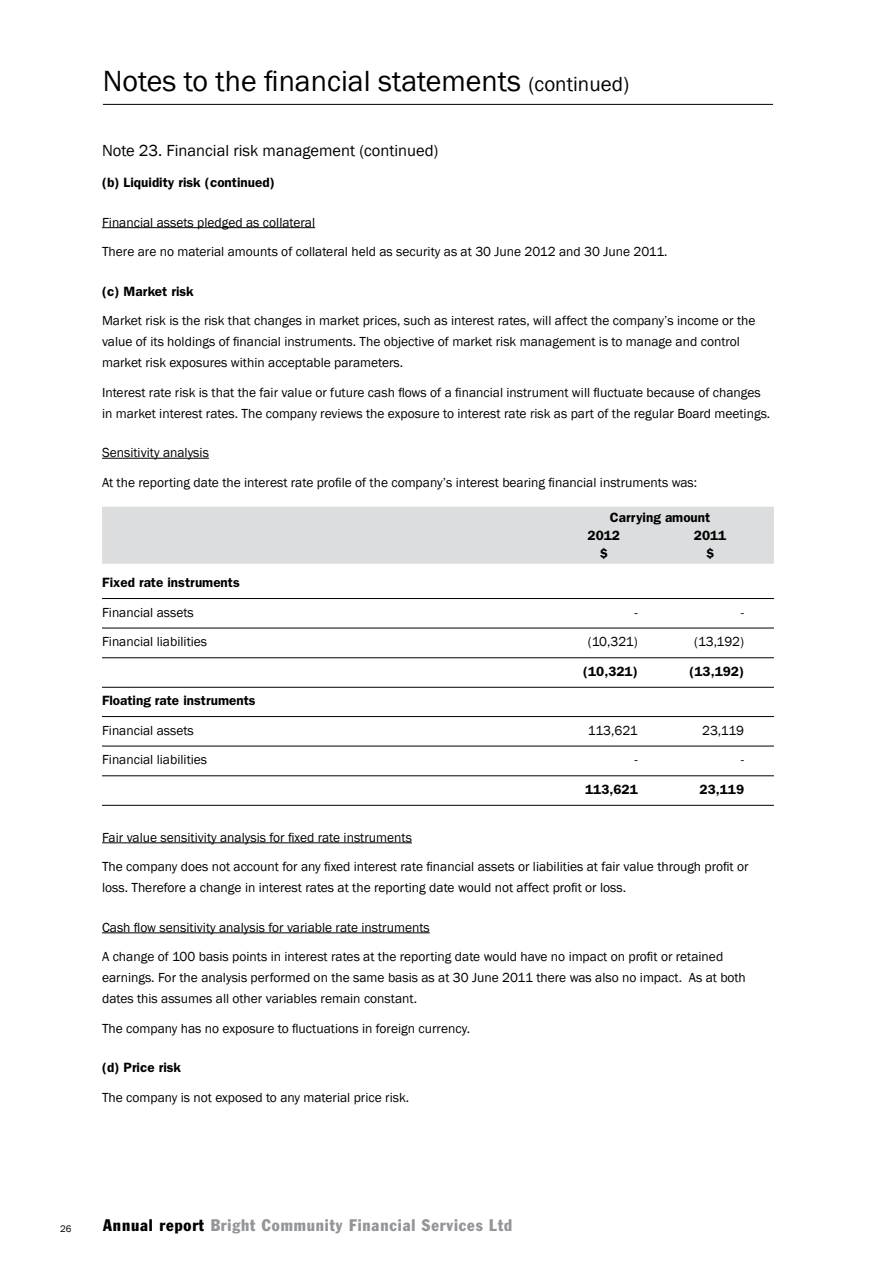
<style>
.page{position:relative;width:893px;height:1263px;background:#fff}
.page>*{position:absolute;margin:0;border:0;box-sizing:border-box;transform-origin:0 0}
.t1{font:30px "Franklin Gothic";color:#000}
.t2{font:condensed 16.5px "Franklin Gothic";letter-spacing:.05em;color:#939598}
.t3{font:16.5px "Franklin Gothic";color:#000}
.t4{font:13.5px/29.5px "Franklin Gothic";color:#000}
.t5{font:600 13.5px/18px "Franklin Gothic";color:#000}
.t6{font:9.75px "Franklin Gothic";color:#000}
.s1{font-size:21px}
.s2{color:#000}
</style>
<div class="page">
<hr style="left:102px;top:227px;width:213px;height:1px;background:#000">
<hr style="left:102px;top:458px;width:107px;height:1px;background:#000">
<div style="left:102px;top:507px;width:672px;height:57px;background:#dcddde"></div>
<hr style="left:102px;top:598px;width:672px;height:1px;background:#000">
<hr style="left:102px;top:628px;width:672px;height:1px;background:#000">
<hr style="left:102px;top:657px;width:672px;height:1px;background:#000">
<hr style="left:102px;top:687px;width:672px;height:1px;background:#000">
<hr style="left:102px;top:716px;width:672px;height:1px;background:#000">
<hr style="left:102px;top:746px;width:672px;height:1px;background:#000">
<hr style="left:102px;top:775px;width:672px;height:1px;background:#000">
<hr style="left:102px;top:805px;width:672px;height:1px;background:#000">
<hr style="left:102px;top:842px;width:310px;height:1px;background:#000">
<hr style="left:102px;top:932px;width:328px;height:1px;background:#000">
<hr style="left:103px;top:104px;width:670px;height:1px;background:#000">
<h1 class="t1" style="left:103px;top:63px;width:528px">Notes to the financial statements <span class="s1">(continued)</span></h1>
<p class="t3" style="left:102px;top:140px;width:338px">Note 23. Financial risk management (continued)</p>
<p class="t5" style="left:102px;top:174px;width:174px">(b) Liquidity risk (continued)</p>
<p class="t4" style="left:102px;top:208px;width:567px">Financial assets pledged as collateral<br>There are no material amounts of collateral held as security as at 30 June 2012 and 30 June 2011.</p>
<p class="t5" style="left:102px;top:282px;width:93px">(c) Market risk</p>
<p class="t4" style="left:102px;top:310px;width:655px;line-height:21px">Market risk is the risk that changes in market prices, such as interest rates, will affect the company’s income or the value of its holdings of financial instruments. The objective of market risk management is to manage and control market risk exposures within acceptable parameters.</p>
<p class="t4" style="left:102px;top:382px;width:670px;line-height:21px">Interest rate risk is that the fair value or future cash flows of a financial instrument will fluctuate because of changes in market interest rates. The company reviews the exposure to interest rate risk as part of the regular Board meetings.</p>
<p class="t4" style="left:102px;top:438px;width:597px">Sensitivity analysis<br>At the reporting date the interest rate profile of the company’s interest bearing financial instruments was:</p>
<p class="t5" style="left:588px;top:508px;width:124px;text-indent:22px">Carrying amount<br>2012</p>
<p class="t5" style="left:694px;top:526px;width:34px">2011</p>
<p class="t5" style="left:600px;top:544px;width:10px">$</p>
<p class="t5" style="left:706px;top:544px;width:10px">$</p>
<p class="t5" style="left:102px;top:574px;width:139px">Fixed rate instruments</p>
<p class="t4" style="left:102px;top:598px;width:93px">Financial assets</p>
<p class="t4" style="left:634px;top:598px;width:5px">-</p>
<p class="t4" style="left:741px;top:598px;width:5px">-</p>
<p class="t4" style="left:102px;top:627px;width:107px">Financial liabilities</p>
<p class="t4" style="left:588px;top:627px;width:51px">(10,321)</p>
<p class="t4" style="left:694px;top:627px;width:52px">(13,192)</p>
<p class="t5" style="left:583px;top:662px;width:56px">(10,321)</p>
<p class="t5" style="left:689px;top:662px;width:56px">(13,192)</p>
<p class="t5" style="left:102px;top:692px;width:155px">Floating rate instruments</p>
<p class="t4" style="left:102px;top:716px;width:93px">Financial assets</p>
<p class="t4" style="left:588px;top:716px;width:52px">113,621</p>
<p class="t4" style="left:702px;top:716px;width:43px">23,119</p>
<p class="t4" style="left:102px;top:745px;width:107px">Financial liabilities</p>
<p class="t4" style="left:634px;top:745px;width:5px">-</p>
<p class="t4" style="left:741px;top:745px;width:5px">-</p>
<p class="t5" style="left:585px;top:780px;width:54px">113,621</p>
<p class="t5" style="left:700px;top:780px;width:46px">23,119</p>
<p class="t4" style="left:102px;top:823px;width:648px">Fair value sensitivity analysis for fixed rate instruments<br>The company does not account for any fixed interest rate financial assets or liabilities at fair value through profit or</p>
<p class="t4" style="left:102px;top:873px;width:526px">loss. Therefore a change in interest rates at the reporting date would not affect profit or loss.</p>
<p class="t4" style="left:102px;top:913px;width:623px">Cash flow sensitivity analysis for variable rate instruments<br>A change of 100 basis points in interest rates at the reporting date would have no impact on profit or retained</p>
<p class="t4" style="left:102px;top:967px;width:645px;line-height:21px">earnings. For the analysis performed on the same basis as at 30 June 2011 there was also no impact. As at both dates this assumes all other variables remain constant.</p>
<p class="t4" style="left:102px;top:1014px;width:369px">The company has no exposure to fluctuations in foreign currency.</p>
<p class="t5" style="left:102px;top:1059px;width:81px">(d) Price risk</p>
<p class="t4" style="left:102px;top:1083px;width:309px">The company is not exposed to any material price risk.</p>
<p class="t6" style="left:60px;top:1223px;width:13px">26</p>
<p class="t2" style="left:103px;top:1215px;width:411px"><span class="s2">Annual report</span> Bright Community Financial Services Ltd</p>
</div>
